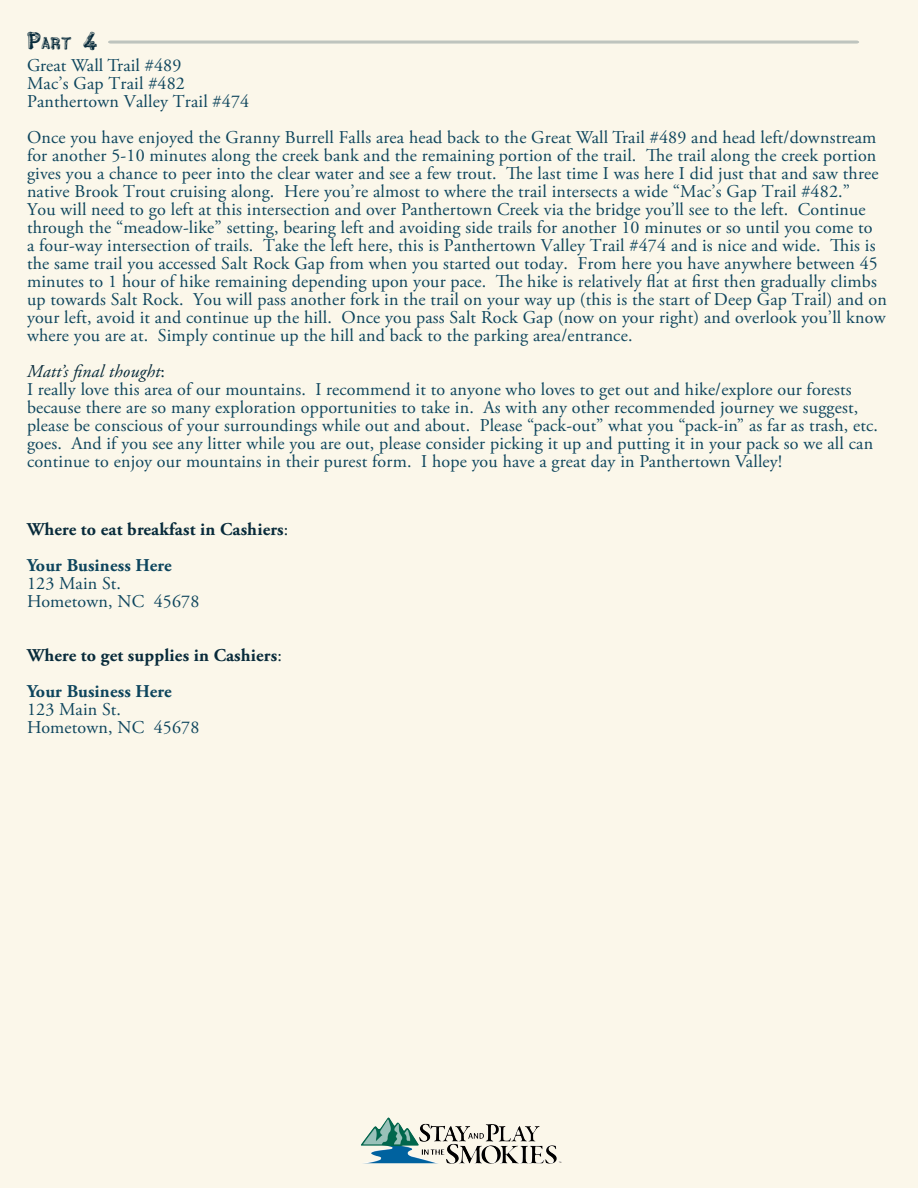
<style>
.page{position:relative;width:918px;height:1188px;background:#fbf5e5}
.page>*{position:absolute;margin:0;border:0;box-sizing:border-box;transform-origin:0 0}
.t1{font:18px/18px "Adobe Garamond Pro";letter-spacing:.01em;color:#0d455d}
.t2{font:700 18px "Adobe Garamond Pro";letter-spacing:.01em;color:#082b3b}
.t3{font:700 18px "Adobe Garamond Pro";letter-spacing:.01em;color:#0d455d}
.t4{font:italic 18px "Adobe Garamond Pro";letter-spacing:.01em;color:#082b3b}
.t5{font:15.75px "Woodbadge";color:#082b3b}
.s1{font-size:22.5px}
.s2{font-style:normal}
.s3{font-weight:400}
</style>
<div class="page">
<img style="left:364px;top:1118px;width:25px;height:22px">
<svg style="left:108px;top:40px;width:751px;height:4px;background:#ccd0c8"></svg>
<p class="t5" style="left:27px;top:34px;width:72px"><span class="s1">P</span>art <span class="s1">4</span></p>
<p class="t1" style="left:27px;top:57px;width:156px">Great Wall Trail #489</p>
<p class="t1" style="left:27px;top:75px;width:159px">Mac’s Gap Trail #482</p>
<p class="t1" style="left:27px;top:93px;width:224px">Panthertown Valley Trail #474</p>
<p class="t1" style="left:27px;top:129px;width:861px">Once you have enjoyed the Granny Burrell Falls area head back to the Great Wall Trail #489 and head left/downstream for another 5-10 minutes along the creek bank and the remaining portion of the trail. The trail along the creek portion gives you a chance to peer into the clear water and see a few trout. The last time I was here I did just that and saw three native Brook Trout cruising along. Here you’re almost to where the trail intersects a wide “Mac’s Gap Trail #482.”<br>You will need to go left at this intersection and over Panthertown Creek via the bridge you’ll see to the left. Continue through the “meadow-like” setting, bearing left and avoiding side trails for another 10 minutes or so until you come to<br>a four-way intersection of trails. Take the left here, this is Panthertown Valley Trail #474 and is nice and wide. This is the same trail you accessed Salt Rock Gap from when you started out today. From here you have anywhere between 45 minutes to 1 hour of hike remaining depending upon your pace. The hike is relatively flat at first then gradually climbs up towards Salt Rock. You will pass another fork in the trail on your way up (this is the start of Deep Gap Trail) and on your left, avoid it and continue up the hill. Once you pass Salt Rock Gap (now on your right) and overlook you’ll know where you are at. Simply continue up the hill and back to the parking area/entrance.</p>
<p class="t4" style="left:27px;top:361px;width:140px">Matt’s final thought<span class="s2">:</span></p>
<p class="t1" style="left:27px;top:381px;width:853px">I really love this area of our mountains. I recommend it to anyone who loves to get out and hike/explore our forests because there are so many exploration opportunities to take in. As with any other recommended journey we suggest, please be conscious of your surroundings while out and about. Please “pack-out” what you “pack-in” as far as trash, etc. goes. And if you see any litter while you are out, please consider picking it up and putting it in your pack so we all can continue to enjoy our mountains in their purest form. I hope you have a great day in Panthertown Valley!</p>
<p class="t2" style="left:27px;top:519px;width:263px">Where to eat breakfast in Cashiers<span class="s3">:</span></p>
<p class="t3" style="left:27px;top:555px;width:146px">Your Business Here</p>
<p class="t1" style="left:27px;top:575px;width:95px">123 Main St.</p>
<p class="t1" style="left:27px;top:593px;width:174px">Hometown, NC 45678</p>
<p class="t2" style="left:27px;top:645px;width:256px">Where to get supplies in Cashiers<span class="s3">:</span></p>
<p class="t3" style="left:27px;top:681px;width:146px">Your Business Here</p>
<p class="t1" style="left:27px;top:701px;width:95px">123 Main St.</p>
<p class="t1" style="left:27px;top:719px;width:174px">Hometown, NC 45678</p>
</div>
